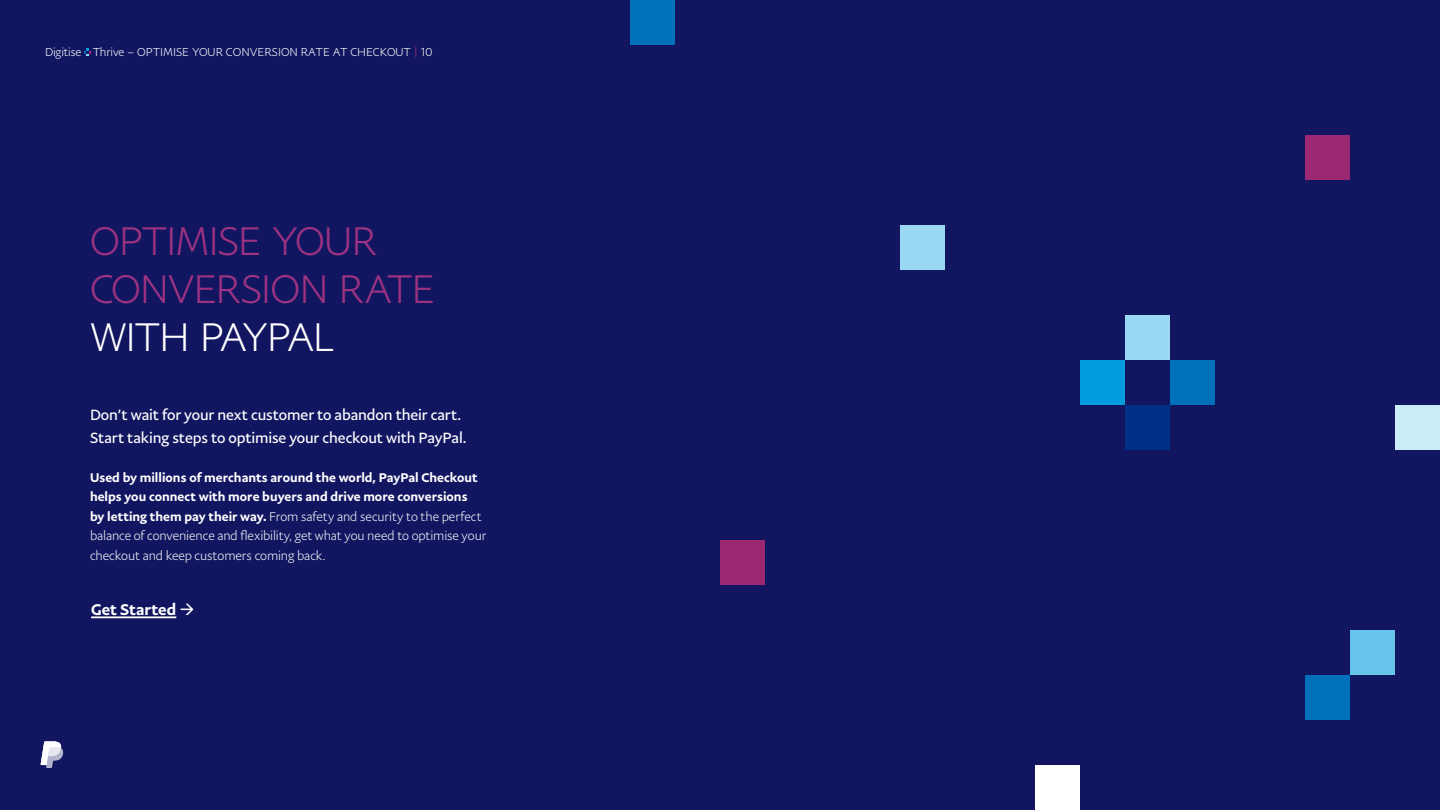
<style>
.page{position:relative;width:1440px;height:810px;background:#121661}
.page>*{position:absolute;margin:0;border:0;box-sizing:border-box;transform-origin:0 0}
.t1{font:300 40.5px/48px "Pay Pal Sans Big";letter-spacing:-.035em;color:#9e3382}
.t2{font:300 40.5px "Pay Pal Sans Big";letter-spacing:-.035em;color:#fff}
.t3{font:500 15.75px "Pay Pal Sans Big";color:#fff}
.t4{font:15px/22.5px "Pay Pal Sans Big";letter-spacing:-.01em;color:#fff}
.t5{font:500 12.75px/19.5px "Pay Pal Sans Big";letter-spacing:.005em;color:#fff}
.t6{font:300 11.62px "Pay Pal Sans Big";color:#fff}
.s1{font-size:12.75px;color:#9c2874}
.s2{font-weight:300}
</style>
<div class="page">
<svg style="left:41px;top:741px;width:22px;height:27px"></svg>
<svg style="left:84px;top:49px;width:7px;height:7px"></svg>
<div style="left:1395px;top:405px;width:45px;height:45px;background:#ccebf8"></div>
<div style="left:1125px;top:360px;width:45px;height:45px;background:#121661"></div>
<div style="left:1125px;top:405px;width:45px;height:45px;background:#003087"></div>
<div style="left:1125px;top:315px;width:45px;height:45px;background:#99d7f2"></div>
<div style="left:1350px;top:630px;width:45px;height:45px;background:#66c4eb"></div>
<div style="left:1080px;top:360px;width:45px;height:45px;background:#009cde"></div>
<div style="left:1305px;top:135px;width:45px;height:45px;background:#9c2874"></div>
<div style="left:1305px;top:675px;width:45px;height:45px;background:#0070ba"></div>
<div style="left:1035px;top:765px;width:45px;height:45px;background:#fff"></div>
<div style="left:855px;top:0;width:45px;height:45px;background:#121661"></div>
<div style="left:1170px;top:360px;width:45px;height:45px;background:#0070ba"></div>
<div style="left:900px;top:225px;width:45px;height:45px;background:#99d7f2"></div>
<div style="left:630px;top:0;width:45px;height:45px;background:#0070ba"></div>
<div style="left:720px;top:540px;width:45px;height:45px;background:#9c2874"></div>
<hr style="left:91px;top:616px;width:85px;height:2px;background:#fff">
<p class="t6" style="left:45px;top:45px;width:389px">Digitise Thrive – OPTIMISE YOUR CONVERSION RATE AT CHECKOUT <span class="s1">|</span> 10</p>
<h1 class="t1" style="left:90px;top:216px;width:347px">OPTIMISE YOUR<br>CONVERSION RATE</h1>
<h1 class="t2" style="left:90px;top:312px;width:247px">WITH PAYPAL</h1>
<p class="t4" style="left:90px;top:403px;width:378px">Don’t wait for your next customer to abandon their cart.<br>Start taking steps to optimise your checkout with PayPal.</p>
<p class="t5" style="left:90px;top:467px;width:398px">Used by millions of merchants around the world, PayPal Checkout helps you connect with more buyers and drive more conversions<br>by letting them pay their way. <span class="s2">From safety and security to the perfect balance of convenience and flexibility, get what you need to optimise your checkout and keep customers coming back.</span></p>
<p class="t3" style="left:91px;top:599px;width:105px">Get Started →</p>
</div>
